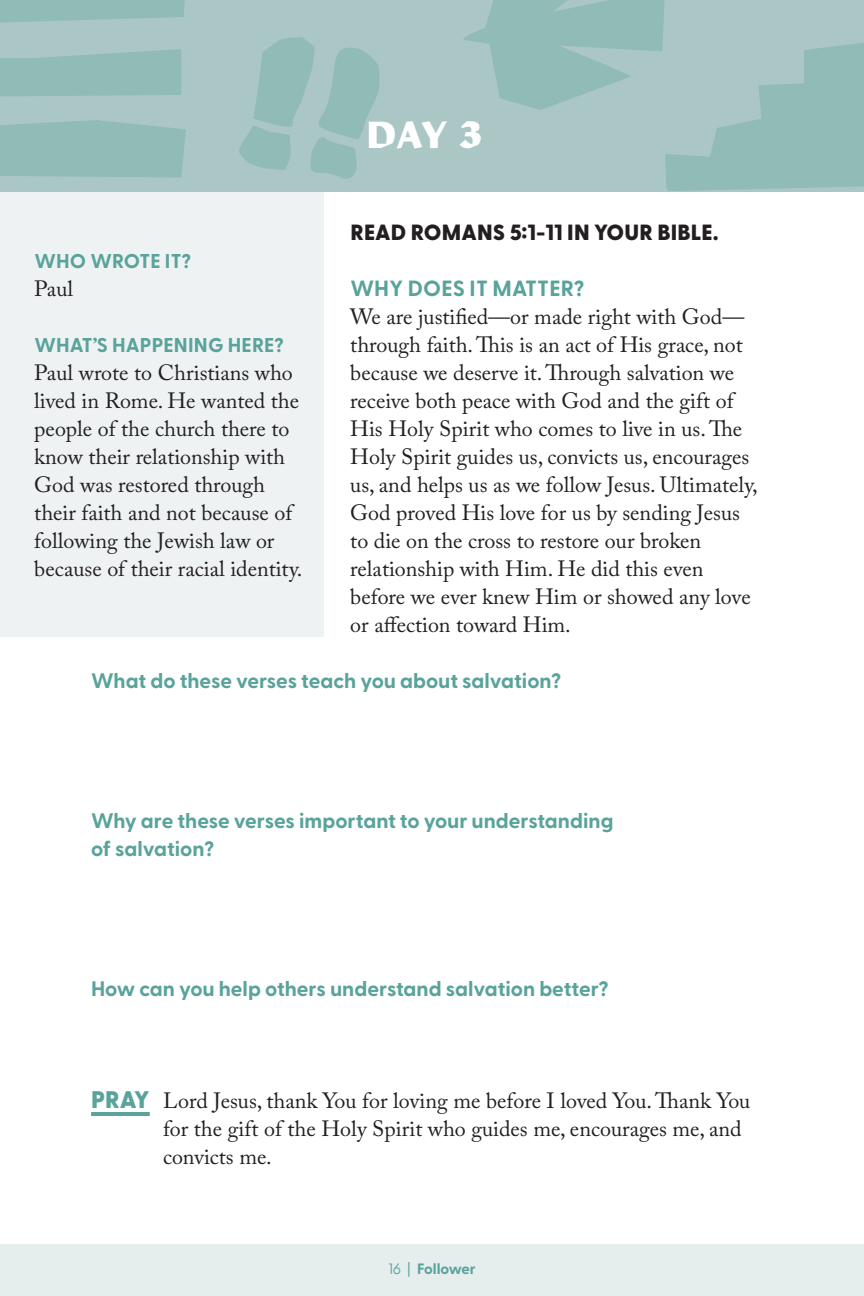
<style>
.page{position:relative;width:864px;height:1296px;background:#fff}
.page>*{position:absolute;margin:0;border:0;box-sizing:border-box;transform-origin:0 0}
.Day{font:700 36px "Manofa";color:#fff}
.pray-devo{font:800 24px "Greycliff CF";color:#59a39b}
.body_no_indent{font:22px/28px "Adobe Caslon Pro";color:#231f20}
.pray_body{font:22px/28px "Adobe Caslon Pro";color:#231f20}
.Body_with_Run-in_He{font:800 22px "Greycliff CF";letter-spacing:.01em;color:#231f20}
.Subhead_3{font:700 22px "Greycliff CF";letter-spacing:.01em;color:#59a39b}
.Activity_Questions_w{font:700 21px/28px "Greycliff CF";color:#59a39b}
.Subhead_3-2{font:700 20px "Greycliff CF";letter-spacing:.01em;color:#59a39b}
.t1{font:700 15px "Greycliff CF";color:#59a39b}
.s1{font-weight:400}
</style>
<div class="page">
<div style="left:0;top:1244px;width:864px;height:52px;background:#e5eded"></div>
<div style="left:0;top:192px;width:323px;height:444px;background:#eef2f3"></div>
<div style="left:0;top:0;width:864px;height:191px;background:#aac7c5"></div>
<svg style="left:239px;top:37px;width:141px;height:142px"></svg>
<svg style="left:0;top:0;width:185px;height:23px"></svg>
<svg style="left:0;top:49px;width:181px;height:47px;background:#94bcb7"></svg>
<svg style="left:0;top:120px;width:186px;height:58px;background:#93bcb7"></svg>
<svg style="left:463px;top:0;width:401px;height:191px"></svg>
<hr style="left:91px;top:1112px;width:59px;height:4px;background:#59a39b">
<p class="Day" style="left:366px;top:103px;width:118px">DAY 3</p>
<p class="Subhead_3-2" style="left:34px;top:246px;width:158px">WHO WROTE IT?</p>
<p class="body_no_indent" style="left:34px;top:274px;width:40px">Paul</p>
<p class="Subhead_3-2" style="left:34px;top:330px;width:251px">WHAT’S HAPPENING HERE?</p>
<p class="body_no_indent" style="left:34px;top:358px;width:269px">Paul wrote to Christians who lived in Rome. He wanted the people of the church there to know their relationship with<br>God was restored through their faith and not because of following the Jewish law or because of their racial identity.</p>
<p class="Body_with_Run-in_He" style="left:350px;top:215px;width:370px">READ ROMANS 5:1-11 IN YOUR BIBLE.</p>
<p class="Subhead_3" style="left:350px;top:272px;width:236px">WHY DOES IT MATTER?</p>
<p class="body_no_indent" style="left:350px;top:302px;width:409px">We are justified—or made right with God— through faith. This is an act of His grace, not because we deserve it. Through salvation we receive both peace with God and the gift of His Holy Spirit who comes to live in us. The Holy Spirit guides us, convicts us, encourages us, and helps us as we follow Jesus. Ultimately, God proved His love for us by sending Jesus to die on the cross to restore our broken relationship with Him. He did this even before we ever knew Him or showed any love or affection toward Him.</p>
<p class="Activity_Questions_w" style="left:91px;top:666px;width:472px">What do these verses teach you about salvation?</p>
<p class="Activity_Questions_w" style="left:91px;top:806px;width:524px">Why are these verses important to your understanding of salvation?</p>
<p class="Activity_Questions_w" style="left:91px;top:974px;width:519px">How can you help others understand salvation better?</p>
<p class="pray-devo" style="left:91px;top:1081px;width:60px">PRAY</p>
<p class="pray_body" style="left:163px;top:1086px;width:589px">Lord Jesus, thank You for loving me before I loved You. Thank You for the gift of the Holy Spirit who guides me, encourages me, and convicts me.</p>
<p class="t1" style="left:389px;top:1257px;width:89px"><span class="s1">16 |</span> Follower</p>
</div>
